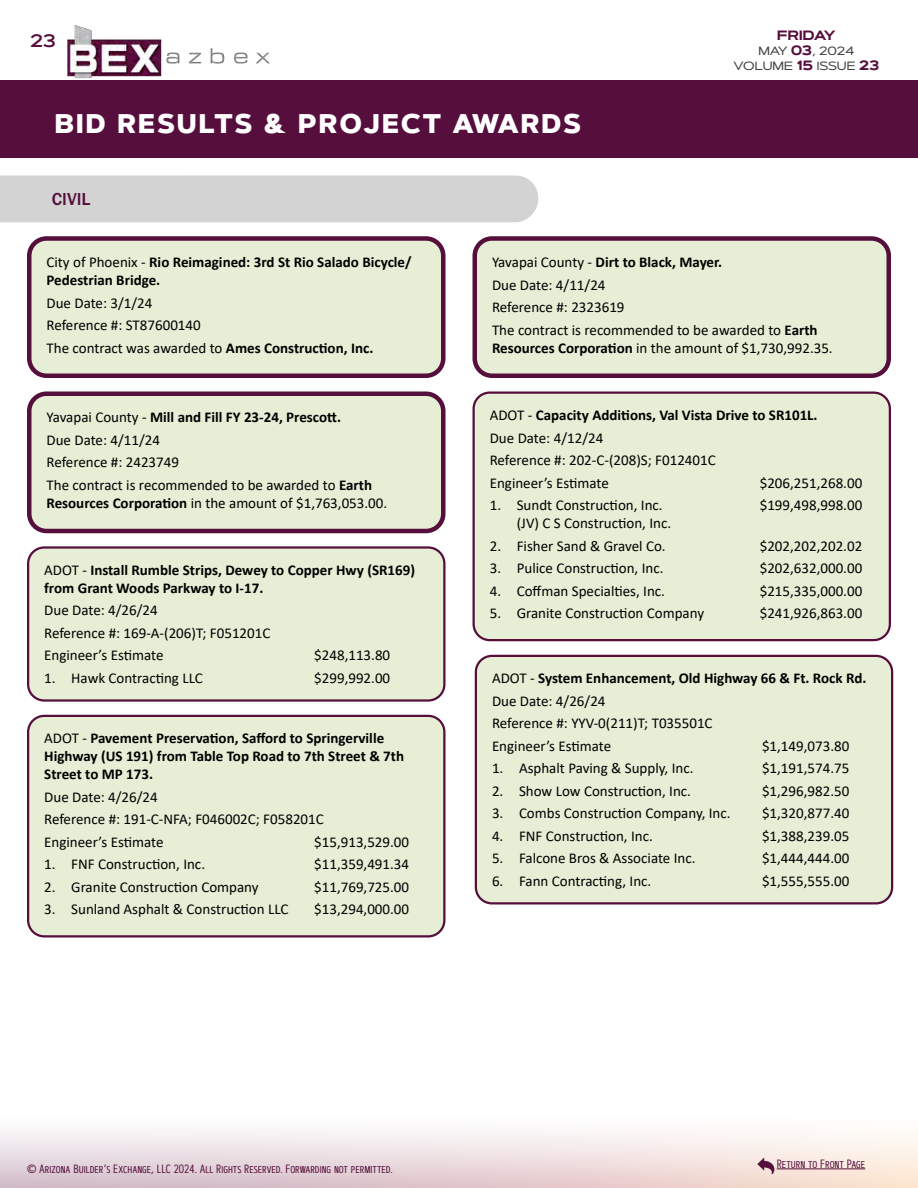
<style>
.page{position:relative;width:918px;height:1188px;background:#fff}
.page>*{position:absolute;margin:0;border:0;box-sizing:border-box;transform-origin:0 0}
.t1{font:800 27px "Artegra Sans Alt";letter-spacing:.08em;color:#fff}
.t2{font:500 18px "Franklin Gothic URW";color:#560e3d}
.t3{font:18px "Artegra Sans Extended SC Sem Bd";color:#560e3d}
.t4{font:15px/22.5px "Calibri";color:#000}
.t5{font:700 15px/18px "Calibri";color:#000}
.t6{font:700 13.5px "Artegra Sans Extended SC";letter-spacing:.02em;color:#560e3d}
.t7{font:12px "Artegra Sans Condensed SC";color:#560e3d}
.t8{font:500 12px/15px "Artegra Sans Extended SC";color:#404040;text-align:center}
.s1{font-weight:700;font-size:13.5px;color:#560e3d}
.s2{font-weight:400}
.s3{font-weight:700}
</style>
<div class="page">
<svg style="left:0;top:1130px;width:918px;height:58px"></svg>
<img style="left:60px;top:25px;width:215px;height:56px">
<img style="left:754px;top:1154px;width:23px;height:23px">
<hr style="left:777px;top:1169px;width:88px;height:1px;background:#560e3d">
<div style="left:0;top:81px;width:918px;height:77px;background:#560e3d"></div>
<div style="left:0;top:176px;width:538px;height:46px;background:#d3d3d3"></div>
<div style="left:29px;top:239px;width:414px;height:137px;background:#e6eed5;border-radius:17px"></div>
<div style="left:27px;top:236px;width:418px;height:142px;border:4px solid #560e3d;border-radius:17px"></div>
<div style="left:476px;top:656px;width:416px;height:247px;background:#e6eed5;border-radius:16px"></div>
<div style="left:475px;top:655px;width:418px;height:249px;border:2px solid #560e3d;border-radius:16px"></div>
<div style="left:475px;top:239px;width:414px;height:137px;background:#e6eed5;border-radius:17px"></div>
<div style="left:472px;top:236px;width:419px;height:142px;border:4px solid #560e3d;border-radius:17px"></div>
<div style="left:28px;top:548px;width:416px;height:152px;background:#e6eed5;border-radius:16px"></div>
<div style="left:27px;top:546px;width:419px;height:156px;border:2px solid #560e3d;border-radius:16px"></div>
<div style="left:474px;top:393px;width:416px;height:247px;background:#e6eed5;border-radius:16px"></div>
<div style="left:473px;top:392px;width:418px;height:249px;border:2px solid #560e3d;border-radius:16px"></div>
<div style="left:28px;top:716px;width:416px;height:220px;background:#e6eed5;border-radius:16px"></div>
<div style="left:27px;top:715px;width:418px;height:223px;border:2px solid #560e3d;border-radius:16px"></div>
<div style="left:29px;top:394px;width:414px;height:137px;background:#e6eed5;border-radius:17px"></div>
<div style="left:27px;top:392px;width:419px;height:141px;border:4px solid #560e3d;border-radius:17px"></div>
<p class="t3" style="left:30px;top:27px;width:27px">23</p>
<h1 class="t1" style="left:55px;top:103px;width:527px">BID RESULTS &amp; PROJECT AWARDS</h1>
<p class="t2" style="left:52px;top:188px;width:40px">CIVIL</p>
<p class="t6" style="left:777px;top:25px;width:60px">FRIDAY</p>
<p class="t8" style="left:734px;top:43px;width:147px">MAY <span class="s1">03</span>, 2024<br>VOLUME <span class="s1">15</span> ISSUE <span class="s1">23</span></p>
<p class="t5" style="left:46px;top:253px;width:367px"><span class="s2">City of Phoenix -</span> Rio Reimagined: 3rd St Rio Salado Bicycle/<br>Pedestrian Bridge.</p>
<p class="t4" style="left:46px;top:291px;width:328px">Due Date: 3/1/24<br>Reference #: ST87600140<br>The contract was awarded to <span class="s3">Ames Construction, Inc.</span></p>
<p class="t4" style="left:46px;top:406px;width:327px">Yavapai County - <span class="s3">Mill and Fill FY 23-24, Prescott.<br></span>Due Date: 4/11/24<br>Reference #: 2423749<br>The contract is recommended to be awarded to <span class="s3">Earth</span></p>
<p class="t4" style="left:46px;top:491px;width:342px"><span class="s3">Resources Corporation</span> in the amount of $1,763,053.00.</p>
<p class="t5" style="left:44px;top:561px;width:372px"><span class="s2">ADOT -</span> Install Rumble Strips, Dewey to Copper Hwy (SR169) from Grant Woods Parkway to I-17.</p>
<p class="t4" style="left:44px;top:599px;width:228px">Due Date: 4/26/24<br>Reference #: 169-A-(206)T; F051201C<br>Engineer’s Estimate</p>
<p class="t4" style="left:314px;top:644px;width:77px">$248,113.80</p>
<p class="t4" style="left:44px;top:666px;width:160px">1. Hawk Contracting LLC</p>
<p class="t4" style="left:314px;top:666px;width:77px">$299,992.00</p>
<p class="t5" style="left:44px;top:729px;width:361px"><span class="s2">ADOT -</span> Pavement Preservation, Safford to Springerville<br>Highway (US 191) from Table Top Road to 7th Street &amp; 7th<br>Street to MP 173.</p>
<p class="t4" style="left:44px;top:785px;width:281px">Due Date: 4/26/24<br>Reference #: 191-C-NFA; F046002C; F058201C<br>Engineer’s Estimate</p>
<p class="t4" style="left:314px;top:830px;width:96px">$15,913,529.00</p>
<p class="t4" style="left:44px;top:853px;width:162px">1. FNF Construction, Inc.</p>
<p class="t4" style="left:314px;top:853px;width:96px">$11,359,491.34</p>
<p class="t4" style="left:44px;top:875px;width:216px">2. Granite Construction Company</p>
<p class="t4" style="left:314px;top:875px;width:96px">$11,769,725.00</p>
<p class="t4" style="left:44px;top:898px;width:246px">3. Sunland Asphalt &amp; Construction LLC</p>
<p class="t4" style="left:314px;top:898px;width:96px">$13,294,000.00</p>
<p class="t4" style="left:492px;top:250px;width:327px">Yavapai County - <span class="s3">Dirt to Black, Mayer.<br></span>Due Date: 4/11/24<br>Reference #: 2323619<br>The contract is recommended to be awarded to <span class="s3">Earth</span></p>
<p class="t4" style="left:492px;top:336px;width:342px"><span class="s3">Resources Corporation</span> in the amount of $1,730,992.35.</p>
<p class="t4" style="left:490px;top:403px;width:329px">ADOT - <span class="s3">Capacity Additions, Val Vista Drive to SR101L.<br></span>Due Date: 4/12/24<br>Reference #: 202-C-(208)S; F012401C<br>Engineer’s Estimate</p>
<p class="t4" style="left:760px;top:471px;width:104px">$206,251,268.00</p>
<p class="t4" style="left:490px;top:493px;width:174px">1. Sundt Construction, Inc.</p>
<p class="t4" style="left:760px;top:493px;width:104px">$199,498,998.00</p>
<p class="t4" style="left:517px;top:511px;width:156px">(JV) C S Construction, Inc.</p>
<p class="t4" style="left:490px;top:534px;width:177px">2. Fisher Sand &amp; Gravel Co.</p>
<p class="t4" style="left:760px;top:534px;width:104px">$202,202,202.02</p>
<p class="t4" style="left:490px;top:556px;width:175px">3. Pulice Construction, Inc.</p>
<p class="t4" style="left:760px;top:556px;width:104px">$202,632,000.00</p>
<p class="t4" style="left:490px;top:579px;width:177px">4. Coffman Specialties, Inc.</p>
<p class="t4" style="left:760px;top:579px;width:104px">$215,335,000.00</p>
<p class="t4" style="left:490px;top:601px;width:216px">5. Granite Construction Company</p>
<p class="t4" style="left:760px;top:601px;width:104px">$241,926,863.00</p>
<p class="t4" style="left:492px;top:667px;width:376px">ADOT - <span class="s3">System Enhancement, Old Highway 66 &amp; Ft. Rock Rd.<br></span>Due Date: 4/26/24<br>Reference #: YYV-0(211)T; T035501C<br>Engineer’s Estimate</p>
<p class="t4" style="left:762px;top:734px;width:89px">$1,149,073.80</p>
<p class="t4" style="left:492px;top:757px;width:203px">1. Asphalt Paving &amp; Supply, Inc.</p>
<p class="t4" style="left:762px;top:757px;width:89px">$1,191,574.75</p>
<p class="t4" style="left:492px;top:779px;width:201px">2. Show Low Construction, Inc.</p>
<p class="t4" style="left:762px;top:779px;width:89px">$1,296,982.50</p>
<p class="t4" style="left:492px;top:802px;width:240px">3. Combs Construction Company, Inc.</p>
<p class="t4" style="left:762px;top:802px;width:89px">$1,320,877.40</p>
<p class="t4" style="left:492px;top:824px;width:162px">4. FNF Construction, Inc.</p>
<p class="t4" style="left:762px;top:824px;width:89px">$1,388,239.05</p>
<p class="t4" style="left:492px;top:847px;width:205px">5. Falcone Bros &amp; Associate Inc.</p>
<p class="t4" style="left:762px;top:847px;width:89px">$1,444,444.00</p>
<p class="t4" style="left:492px;top:869px;width:161px">6. Fann Contracting, Inc.</p>
<p class="t4" style="left:762px;top:869px;width:89px">$1,555,555.00</p>
<p class="t7" style="left:27px;top:1160px;width:367px">© Arizona Builder’s Exchange, LLC 2024. All Rights Reserved. Forwarding not permitted.</p>
<p class="t7" style="left:777px;top:1155px;width:90px">Return to Front Page</p>
</div>
